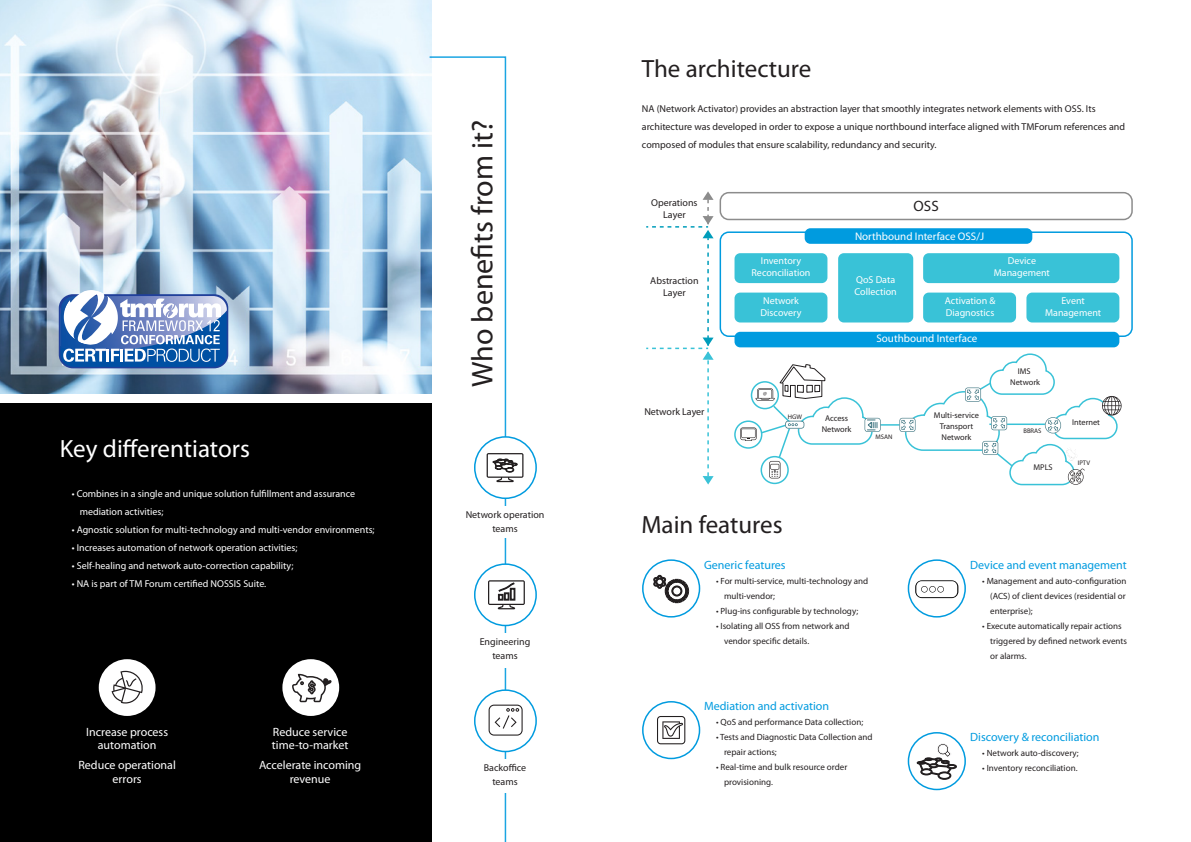
<style>
.page{position:relative;width:1191px;height:842px;background:#fff}
.page>*{position:absolute;margin:0;border:0;box-sizing:border-box;transform-origin:0 0}
.t1{font:30px "Myriad Pro";color:#231f20}
.t2{font:25px "Myriad Pro";color:#231f20}
.t3{font:25px "Myriad Pro";color:#fff}
.t4{font:15px "Myriad Pro";color:#231f20}
.t5{font:12px/13.5px "Myriad Pro";color:#fff;text-align:center}
.t6{font:12px "Myriad Pro";color:#009bdf}
.t7{font:11px "Myriad Pro";color:#fff}
.t8{font:10px/12px "Myriad Pro";color:#fff}
.t9{font:10px/14px "Myriad Pro";color:#231f20;text-align:center}
.t10{font:9px/15px "Myriad Pro";color:#231f20}
.t11{font:8.4px/10.9px "Myriad Pro";color:#231f20;text-align:center}
.t12{font:6.6px "Myriad Pro";color:#231f20}
.t13{font:5.2px "Myriad Pro";color:#231f20}
</style>
<div class="page">
<div style="left:642px;top:701px;width:58px;height:58px;border:2px solid #009bdf;border-radius:50%"></div>
<img style="left:0;top:0;width:431px;height:394px">
<svg style="left:429px;top:56px;width:77px;height:786px"></svg>
<div style="left:475px;top:437px;width:61px;height:61px;background:#fff;border-radius:50%"></div>
<div style="left:474px;top:436px;width:63px;height:63px;border:2px solid #009bdf;border-radius:50%"></div>
<div style="left:489px;top:506px;width:35px;height:32px;background:#fff"></div>
<div style="left:489px;top:633px;width:35px;height:35px;background:#fff"></div>
<div style="left:475px;top:564px;width:61px;height:61px;background:#fff;border-radius:50%"></div>
<div style="left:474px;top:563px;width:63px;height:63px;border:2px solid #009bdf;border-radius:50%"></div>
<svg style="left:488px;top:580px;width:37px;height:29px"></svg>
<div style="left:475px;top:690px;width:61px;height:61px;background:#fff;border-radius:50%"></div>
<div style="left:474px;top:689px;width:63px;height:63px;border:2px solid #009bdf;border-radius:50%"></div>
<svg style="left:488px;top:705px;width:34px;height:31px"></svg>
<div style="left:489px;top:759px;width:35px;height:34px;background:#fff"></div>
<div style="left:0;top:399px;width:431px;height:443px;background:#000"></div>
<div style="left:0;top:394px;width:437px;height:9px;background:#fff"></div>
<div style="left:99px;top:659px;width:56px;height:57px;background:#fff;border-radius:50%"></div>
<svg style="left:112px;top:671px;width:31px;height:32px"></svg>
<div style="left:282px;top:659px;width:57px;height:57px;background:#fff;border-radius:50%"></div>
<svg style="left:292px;top:673px;width:40px;height:30px"></svg>
<div style="left:59px;top:294px;width:169px;height:74px;background:#21409a;border-radius:14px"></div>
<svg style="left:60px;top:290px;width:167px;height:77px"></svg>
<svg style="left:486px;top:453px;width:37px;height:29px"></svg>
<div style="left:719px;top:192px;width:413px;height:28px;border:2px solid #8c8c8c;border-radius:9px"></div>
<div style="left:719px;top:231px;width:413px;height:106px;border:2px solid #009bdf;border-radius:9px"></div>
<div style="left:734px;top:253px;width:93px;height:30px;background:#39c2d7;border-radius:6px"></div>
<div style="left:923px;top:253px;width:196px;height:30px;background:#39c2d7;border-radius:6px"></div>
<div style="left:923px;top:293px;width:93px;height:29px;background:#39c2d7;border-radius:6px"></div>
<div style="left:1026px;top:293px;width:93px;height:29px;background:#39c2d7;border-radius:6px"></div>
<div style="left:838px;top:253px;width:75px;height:69px;background:#39c2d7;border-radius:6px"></div>
<div style="left:734px;top:293px;width:93px;height:29px;background:#39c2d7;border-radius:6px"></div>
<div style="left:804px;top:228px;width:228px;height:16px;background:#009bdf;border-radius:6px"></div>
<div style="left:734px;top:332px;width:385px;height:15px;background:#009bdf;border-radius:6px"></div>
<svg style="left:646px;top:191px;width:67px;height:293px"></svg>
<svg style="left:735px;top:421px;width:26px;height:27px"></svg>
<div style="left:734px;top:420px;width:28px;height:29px;border:2px solid #39c2d7;border-radius:50%"></div>
<svg style="left:761px;top:457px;width:27px;height:26px"></svg>
<div style="left:760px;top:456px;width:29px;height:28px;border:2px solid #39c2d7;border-radius:50%"></div>
<hr style="left:872px;top:424px;width:35px;height:2px;background:#39c2d7">
<svg style="left:740px;top:364px;width:140px;height:114px"></svg>
<svg style="left:899px;top:353px;width:222px;height:133px"></svg>
<div style="left:642px;top:559px;width:58px;height:59px;border:2px solid #009bdf;border-radius:50%"></div>
<div style="left:907px;top:559px;width:59px;height:59px;border:2px solid #009bdf;border-radius:50%"></div>
<div style="left:907px;top:732px;width:59px;height:58px;border:2px solid #009bdf;border-radius:50%"></div>
<svg style="left:917px;top:743px;width:39px;height:37px"></svg>
<svg style="left:653px;top:575px;width:36px;height:28px"></svg>
<svg style="left:657px;top:716px;width:28px;height:28px"></svg>
<svg style="left:915px;top:580px;width:43px;height:18px"></svg>
<h2 class="t3" style="left:60px;top:435px;width:192px">Key differentiators</h2>
<p class="t8" style="left:80px;top:484px;width:277px;line-height:18px;text-indent:-8px">• Combines in a single and unique solution fulfillment and assurance mediation activities;</p>
<p class="t8" style="left:72px;top:523px;width:304px">• Agnostic solution for multi-technology and multi-vendor environments;</p>
<p class="t8" style="left:72px;top:541px;width:227px">• Increases automation of network operation activities;</p>
<p class="t8" style="left:72px;top:559px;width:223px">• Self-healing and network auto-correction capability;</p>
<p class="t8" style="left:72px;top:577px;width:196px">• NA is part of TM Forum certified NOSSIS Suite.</p>
<h3 class="t5" style="left:86px;top:725px;width:83px">Increase process automation</h3>
<h3 class="t5" style="left:78px;top:759px;width:99px">Reduce operational errors</h3>
<h3 class="t5" style="left:272px;top:725px;width:78px;text-align:left">Reduce service time-to-market</h3>
<h3 class="t5" style="left:259px;top:759px;width:104px">Accelerate incoming revenue</h3>
<h1 class="t1" style="left:466px;top:387px;width:269px;rotate:-90deg">Who benefits from it?</h1>
<p class="t9" style="left:466px;top:508px;width:80px">Network operation teams</p>
<p class="t9" style="left:480px;top:635px;width:52px">Engineering teams</p>
<p class="t9" style="left:484px;top:761px;width:44px">Backoffice teams</p>
<h2 class="t2" style="left:642px;top:55px;width:171px">The architecture</h2>
<p class="t9" style="left:642px;top:100px;width:484px;line-height:18px;text-align:left">NA (Network Activator) provides an abstraction layer that smoothly integrates network elements with OSS. Its architecture was developed in order to expose a unique northbound interface aligned with TMForum references and composed of modules that ensure scalability, redundancy and security.</p>
<p class="t9" style="left:651px;top:197px;width:48px;line-height:12px">Operations<br>Layer</p>
<p class="t9" style="left:650px;top:275px;width:50px;line-height:12px">Abstraction<br>Layer</p>
<p class="t9" style="left:644px;top:405px;width:62px">Network Layer</p>
<h3 class="t4" style="left:913px;top:198px;width:27px">OSS</h3>
<p class="t7" style="left:855px;top:230px;width:131px">Northbound Interface OSS/J</p>
<p class="t8" style="left:751px;top:255px;width:60px;text-align:center">Inventory<br>Reconciliation</p>
<p class="t8" style="left:993px;top:255px;width:58px;text-align:center">Device<br>Management</p>
<p class="t8" style="left:854px;top:274px;width:44px">QoS Data<br>Collection</p>
<p class="t8" style="left:760px;top:295px;width:42px">Network<br>Discovery</p>
<p class="t8" style="left:944px;top:295px;width:52px">Activation &amp;<br>Diagnostics</p>
<p class="t8" style="left:1045px;top:295px;width:58px;text-align:center">Event<br>Management</p>
<p class="t13" style="left:763px;top:391px;width:5px">@</p>
<p class="t12" style="left:788px;top:413px;width:16px">HGW</p>
<p class="t11" style="left:821px;top:413px;width:31px">Access<br>Network</p>
<p class="t7" style="left:876px;top:333px;width:103px">Southbound Interface</p>
<p class="t12" style="left:875px;top:433px;width:18px">MSAN</p>
<p class="t11" style="left:934px;top:410px;width:46px">Multi-service<br>Transport<br>Network</p>
<p class="t11" style="left:1010px;top:366px;width:31px">IMS<br>Network</p>
<p class="t12" style="left:1023px;top:427px;width:20px">BBRAS</p>
<p class="t11" style="left:1033px;top:462px;width:21px">MPLS</p>
<p class="t11" style="left:1072px;top:417px;width:29px">Internet</p>
<p class="t12" style="left:1077px;top:459px;width:14px">IPTV</p>
<h2 class="t2" style="left:641px;top:511px;width:143px">Main features</h2>
<h3 class="t6" style="left:704px;top:558px;width:83px">Generic features</h3>
<p class="t10" style="left:724px;top:573px;width:146px;text-indent:-8px">• For multi-service, multi-technology and multi-vendor;</p>
<p class="t10" style="left:716px;top:603px;width:144px">• Plug-ins configurable by technology;</p>
<p class="t10" style="left:724px;top:618px;width:127px;text-indent:-8px">• Isolating all OSS from network and vendor specific details.</p>
<h3 class="t6" style="left:704px;top:700px;width:126px">Mediation and activation</h3>
<p class="t10" style="left:716px;top:715px;width:149px">• QoS and performance Data collection;</p>
<p class="t10" style="left:724px;top:730px;width:150px;text-indent:-8px">• Tests and Diagnostic Data Collection and repair actions;</p>
<p class="t10" style="left:724px;top:760px;width:125px;text-indent:-8px">• Real-time and bulk resource order provisioning.</p>
<h3 class="t6" style="left:970px;top:558px;width:158px">Device and event management</h3>
<p class="t10" style="left:990px;top:573px;width:138px;text-align:justify;text-indent:-8px">• Management and auto-configuration (ACS) of client devices (residential or enterprise);</p>
<p class="t10" style="left:990px;top:618px;width:138px;text-indent:-8px">• Execute automatically repair actions triggered by defined network events or alarms.</p>
<h3 class="t6" style="left:970px;top:731px;width:131px">Discovery &amp; reconciliation</h3>
<p class="t10" style="left:982px;top:746px;width:98px">• Network auto-discovery;</p>
<p class="t10" style="left:982px;top:761px;width:97px">• Inventory reconciliation.</p>
</div>
